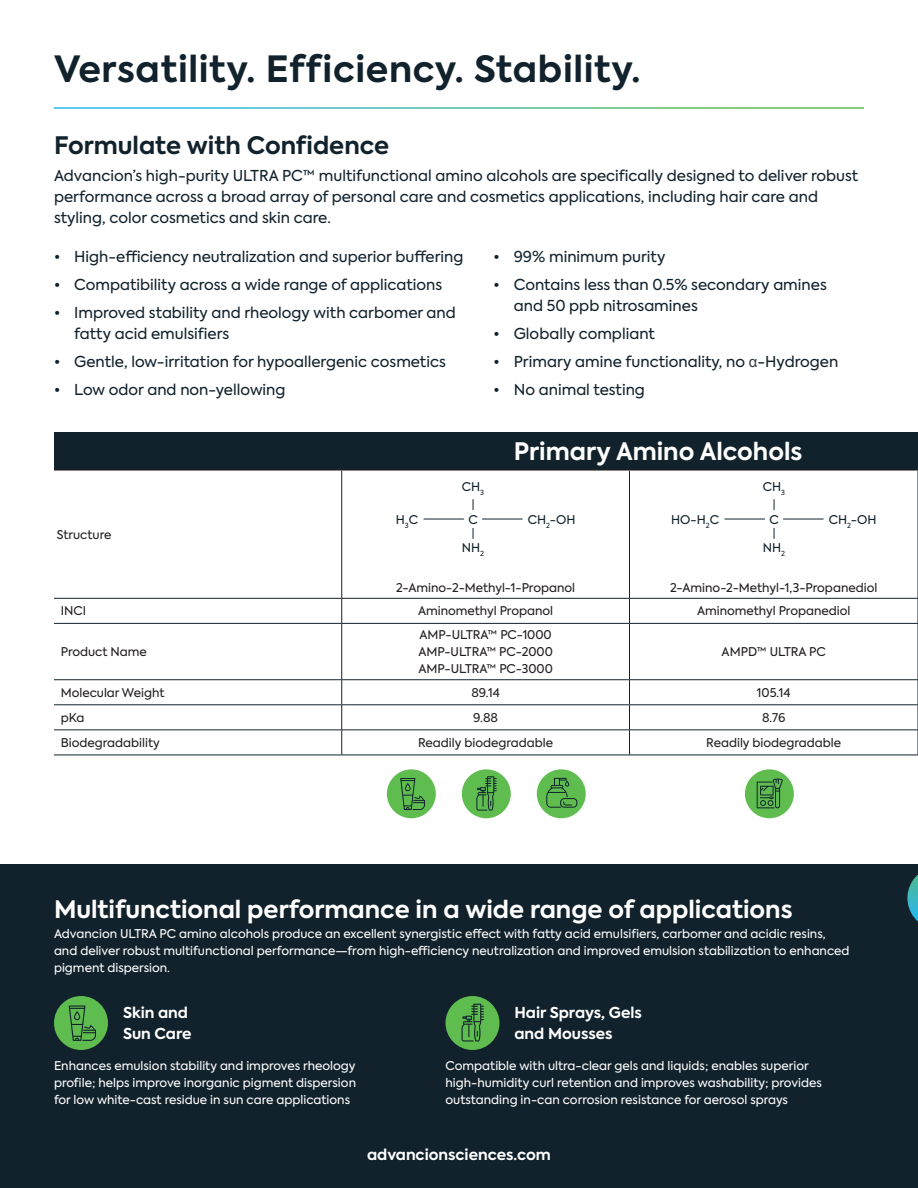
<style>
.page{position:relative;width:918px;height:1188px;background:#fff}
.page>*{position:absolute;margin:0;border:0;box-sizing:border-box;transform-origin:0 0}
.t1{font:700 36px "Axiforma";letter-spacing:.02em;color:#12222c}
.t2{font:700 24px "Axiforma";color:#fff}
.t3{font:700 24px "Axiforma";color:#12222c}
.t4{font:15px/21px "Axiforma";color:#12222c}
.t5{font:700 15px/21px "Axiforma";color:#fff}
.t6{font:12px/16.8px "Axiforma";color:#fff}
.t7{font:12px/16.8px "Axiforma";color:#231f20;text-align:justify}
.t8{font:12px "Axiforma";color:#12222c}
.s1{font-family:"Arial";color:#383e47}
</style>
<div class="page">
<div style="left:54px;top:432px;width:864px;height:38px;background:#12222c"></div>
<hr style="left:54px;top:469px;width:288px;height:2px;background:#231f20">
<hr style="left:342px;top:469px;width:287px;height:2px;background:#231f20">
<hr style="left:630px;top:469px;width:288px;height:2px;background:#231f20">
<hr style="left:341px;top:471px;width:1px;height:127px;background:#12222c">
<hr style="left:629px;top:471px;width:1px;height:127px;background:#12222c">
<hr style="left:917px;top:471px;width:1px;height:127px;background:#12222c">
<hr style="left:54px;top:598px;width:288px;height:1px;background:#12222c">
<hr style="left:54px;top:623px;width:288px;height:1px;background:#12222c">
<hr style="left:54px;top:679px;width:288px;height:1px;background:#12222c">
<hr style="left:54px;top:704px;width:288px;height:1px;background:#12222c">
<hr style="left:54px;top:729px;width:288px;height:1px;background:#12222c">
<hr style="left:54px;top:755px;width:288px;height:1px;background:#12222c">
<svg style="left:341px;top:599px;width:1px;height:24px"></svg>
<hr style="left:341px;top:624px;width:1px;height:55px;background:#12222c">
<svg style="left:341px;top:680px;width:1px;height:75px"></svg>
<hr style="left:342px;top:598px;width:287px;height:1px;background:#12222c">
<hr style="left:630px;top:598px;width:288px;height:1px;background:#12222c">
<svg style="left:629px;top:599px;width:1px;height:24px"></svg>
<hr style="left:629px;top:624px;width:1px;height:55px;background:#12222c">
<hr style="left:917px;top:624px;width:1px;height:55px;background:#12222c">
<svg style="left:629px;top:680px;width:1px;height:75px"></svg>
<hr style="left:342px;top:623px;width:287px;height:1px;background:#12222c">
<hr style="left:630px;top:623px;width:288px;height:1px;background:#12222c">
<svg style="left:917px;top:598px;width:1px;height:26px"></svg>
<hr style="left:342px;top:679px;width:287px;height:1px;background:#12222c">
<hr style="left:630px;top:679px;width:288px;height:1px;background:#12222c">
<hr style="left:342px;top:704px;width:287px;height:1px;background:#12222c">
<hr style="left:630px;top:704px;width:288px;height:1px;background:#12222c">
<hr style="left:342px;top:729px;width:287px;height:1px;background:#12222c">
<hr style="left:630px;top:729px;width:288px;height:1px;background:#12222c">
<hr style="left:342px;top:755px;width:287px;height:1px;background:#12222c">
<hr style="left:630px;top:755px;width:288px;height:1px;background:#12222c">
<svg style="left:917px;top:679px;width:1px;height:77px"></svg>
<div style="left:0;top:864px;width:918px;height:324px;background:#12222c"></div>
<svg style="left:907px;top:875px;width:11px;height:47px"></svg>
<div style="left:54px;top:996px;width:54px;height:54px;background:#5fbc4f;border-radius:50%"></div>
<svg style="left:69px;top:1006px;width:27px;height:35px"></svg>
<div style="left:446px;top:996px;width:54px;height:54px;background:#5fbc4f;border-radius:50%"></div>
<svg style="left:462px;top:1004px;width:22px;height:38px"></svg>
<hr style="left:783px;top:519px;width:40px;height:1px;background:#12222c">
<hr style="left:482px;top:519px;width:40px;height:1px;background:#12222c">
<hr style="left:725px;top:519px;width:40px;height:1px;background:#12222c">
<hr style="left:424px;top:519px;width:40px;height:1px;background:#12222c">
<div style="left:387px;top:769px;width:49px;height:49px;background:#5fbc4f;border-radius:50%"></div>
<svg style="left:400px;top:778px;width:25px;height:32px"></svg>
<div style="left:462px;top:769px;width:49px;height:49px;background:#5fbc4f;border-radius:50%"></div>
<svg style="left:476px;top:776px;width:21px;height:35px"></svg>
<div style="left:537px;top:769px;width:49px;height:49px;background:#5fbc4f;border-radius:50%"></div>
<svg style="left:546px;top:778px;width:31px;height:30px"></svg>
<div style="left:745px;top:769px;width:49px;height:49px;background:#5fbc4f;border-radius:50%"></div>
<svg style="left:757px;top:778px;width:26px;height:30px"></svg>
<h1 class="t1" style="left:54px;top:44px;width:588px">Versatility. Efficiency. Stability.</h1>
<h2 class="t3" style="left:54px;top:128px;width:337px">Formulate with Confidence</h2>
<p class="t4" style="left:54px;top:166px;width:806px">Advancion’s high-purity ULTRA PC™ multifunctional amino alcohols are specifically designed to deliver robust performance across a broad array of personal care and cosmetics applications, including hair care and styling, color cosmetics and skin care.</p>
<p class="t4" style="left:54px;top:246px;width:411px">• High-efficiency neutralization and superior buffering</p>
<p class="t4" style="left:54px;top:274px;width:390px">• Compatibility across a wide range of applications</p>
<p class="t4" style="left:74px;top:302px;width:383px;text-indent:-20px">• Improved stability and rheology with carbomer and fatty acid emulsifiers</p>
<p class="t4" style="left:54px;top:352px;width:393px">• Gentle, low-irritation for hypoallergenic cosmetics</p>
<p class="t4" style="left:54px;top:380px;width:233px">• Low odor and non-yellowing</p>
<p class="t4" style="left:494px;top:246px;width:173px">• 99% minimum purity</p>
<p class="t4" style="left:514px;top:274px;width:315px;text-indent:-20px">• Contains less than 0.5% secondary amines and 50 ppb nitrosamines</p>
<p class="t4" style="left:494px;top:324px;width:163px">• Globally compliant</p>
<p class="t4" style="left:494px;top:352px;width:346px">• Primary amine functionality, no <span class="s1">α</span>-Hydrogen</p>
<p class="t4" style="left:494px;top:380px;width:153px">• No animal testing</p>
<p class="t7" style="left:57px;top:526px;width:56px">Structure</p>
<h2 class="t2" style="left:514px;top:435px;width:290px">Primary Amino Alcohols</h2>
<p class="t8" style="left:462px;top:478px;width:24px">CH<sub>3</sub></p>
<p class="t8" style="left:763px;top:478px;width:24px">CH<sub>3</sub></p>
<p class="t8" style="left:468px;top:512px;width:11px">C</p>
<p class="t8" style="left:769px;top:512px;width:11px">C</p>
<p class="t8" style="left:462px;top:540px;width:24px">NH<sub>2</sub></p>
<p class="t8" style="left:763px;top:540px;width:24px">NH<sub>2</sub></p>
<p class="t8" style="left:396px;top:512px;width:24px">H<sub>3</sub>C</p>
<p class="t8" style="left:528px;top:512px;width:49px">CH<sub>2</sub>-OH</p>
<p class="t8" style="left:671px;top:512px;width:49px">HO-H<sub>2</sub>C</p>
<p class="t8" style="left:829px;top:512px;width:49px">CH<sub>2</sub>-OH</p>
<p class="t7" style="left:396px;top:579px;width:181px">2-Amino-2-Methyl-1-Propanol</p>
<p class="t7" style="left:670px;top:579px;width:209px">2-Amino-2-Methyl-1,3-Propanediol</p>
<p class="t7" style="left:61px;top:603px;width:27px">INCI</p>
<p class="t7" style="left:418px;top:603px;width:137px">Aminomethyl Propanol</p>
<p class="t7" style="left:697px;top:603px;width:155px">Aminomethyl Propanediol</p>
<p class="t7" style="left:61px;top:644px;width:88px">Product Name</p>
<p class="t7" style="left:418px;top:627px;width:136px">AMP-ULTRA™ PC-1000<br>AMP-ULTRA™ PC-2000<br>AMP-ULTRA™ PC-3000</p>
<p class="t7" style="left:722px;top:644px;width:106px">AMPD™ ULTRA PC</p>
<p class="t7" style="left:61px;top:684px;width:105px">Molecular Weight</p>
<p class="t7" style="left:471px;top:684px;width:30px">89.14</p>
<p class="t7" style="left:757px;top:684px;width:35px">105.14</p>
<p class="t7" style="left:61px;top:709px;width:25px">pKa</p>
<p class="t7" style="left:473px;top:709px;width:26px">9.88</p>
<p class="t7" style="left:762px;top:709px;width:25px">8.76</p>
<p class="t7" style="left:61px;top:734px;width:101px">Biodegradability</p>
<p class="t7" style="left:418px;top:734px;width:136px">Readily biodegradable</p>
<p class="t7" style="left:706px;top:734px;width:136px">Readily biodegradable</p>
<h2 class="t2" style="left:54px;top:893px;width:740px">Multifunctional performance in a wide range of applications</h2>
<p class="t6" style="left:54px;top:926px;width:797px">Advancion ULTRA PC amino alcohols produce an excellent synergistic effect with fatty acid emulsifiers, carbomer and acidic resins, and deliver robust multifunctional performance—from high-efficiency neutralization and improved emulsion stabilization to enhanced pigment dispersion.</p>
<p class="t5" style="left:123px;top:1003px;width:70px">Skin and<br>Sun Care</p>
<p class="t6" style="left:446px;top:1058px;width:378px">Compatible with ultra-clear gels and liquids; enables superior high-humidity curl retention and improves washability; provides outstanding in-can corrosion resistance for aerosol sprays</p>
<p class="t5" style="left:514px;top:1003px;width:129px">Hair Sprays, Gels and Mousses</p>
<p class="t6" style="left:54px;top:1058px;width:304px;text-align:justify">Enhances emulsion stability and improves rheology profile; helps improve inorganic pigment dispersion for low white-cast residue in sun care applications</p>
<p class="t5" style="left:367px;top:1144px;width:185px">advancionsciences.com</p>
</div>
